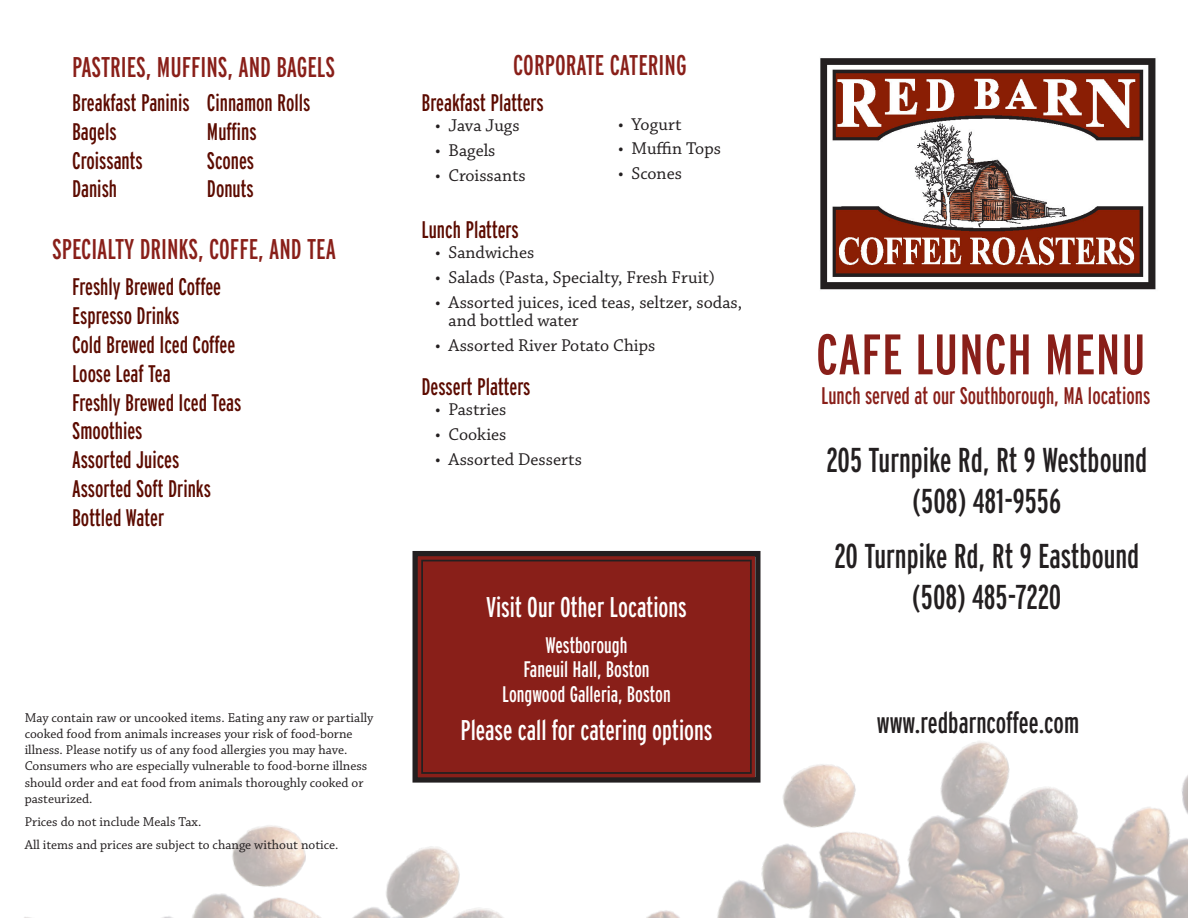
<style>
.page{position:relative;width:1188px;height:918px;background:#fff}
.page>*{position:absolute;margin:0;border:0;box-sizing:border-box;transform-origin:0 0}
.t1{font:extra-condensed 57px "Interstate";letter-spacing:.01em;color:#891f19;scale:1.08 1}
.directions{font:extra-condensed 34.5px "Interstate";color:#231f20}
.directions-2{font:extra-condensed 30px "Interstate";color:#231f20}
.t2{font:extra-condensed 28.5px "Interstate";color:#891f19}
.directions-3{font:extra-condensed 28.5px "Interstate";color:#fff}
.menu_item{font:extra-condensed 28.5px "Interstate";color:#fff}
.menu_item-2{font:extra-condensed 24px "Interstate";color:#5c0b00}
.directions-4{font:extra-condensed 24px "Interstate";color:#891f19}
.directions-5{font:extra-condensed 22.5px "Interstate";color:#fff}
.t3{font:18px/18px "Chaparral Pro";color:#231f20}
.item_description{font:13.5px/16.2px "Chaparral Pro";color:#231f20}
</style>
<div class="page">
<img style="left:752px;top:741px;width:436px;height:177px">
<img style="left:24px;top:825px;width:728px;height:93px">
<img style="left:820px;top:58px;width:336px;height:232px">
<svg style="left:412px;top:551px;width:351px;height:234px;background:#83231e"></svg>
<div style="left:421px;top:560px;width:331px;height:214px;border:2px solid #231f20"></div>
<p class="t2" style="left:72px;top:51px;width:265px">PASTRIES, MUFFINS, AND BAGELS</p>
<p class="menu_item-2" style="left:72px;top:89px;width:119px">Breakfast Paninis</p>
<p class="menu_item-2" style="left:72px;top:118px;width:46px">Bagels</p>
<p class="menu_item-2" style="left:72px;top:147px;width:72px">Croissants</p>
<p class="menu_item-2" style="left:72px;top:176px;width:47px">Danish</p>
<p class="menu_item-2" style="left:207px;top:89px;width:105px">Cinnamon Rolls</p>
<p class="menu_item-2" style="left:207px;top:118px;width:51px">Muffins</p>
<p class="menu_item-2" style="left:207px;top:147px;width:49px">Scones</p>
<p class="menu_item-2" style="left:207px;top:176px;width:48px">Donuts</p>
<p class="t2" style="left:52px;top:234px;width:285px">SPECIALTY DRINKS, COFFE, AND TEA</p>
<p class="menu_item-2" style="left:72px;top:274px;width:151px">Freshly Brewed Coffee</p>
<p class="menu_item-2" style="left:72px;top:302px;width:109px">Espresso Drinks</p>
<p class="menu_item-2" style="left:72px;top:331px;width:165px">Cold Brewed Iced Coffee</p>
<p class="menu_item-2" style="left:72px;top:360px;width:100px">Loose Leaf Tea</p>
<p class="menu_item-2" style="left:72px;top:389px;width:171px">Freshly Brewed Iced Teas</p>
<p class="menu_item-2" style="left:72px;top:418px;width:72px">Smoothies</p>
<p class="menu_item-2" style="left:72px;top:446px;width:109px">Assorted Juices</p>
<p class="menu_item-2" style="left:72px;top:475px;width:140px">Assorted Soft Drinks</p>
<p class="menu_item-2" style="left:72px;top:504px;width:94px">Bottled Water</p>
<p class="item_description" style="left:25px;top:710px;width:350px">May contain raw or uncooked items. Eating any raw or partially cooked food from animals increases your risk of food-borne illness. Please notify us of any food allergies you may have.<br>Consumers who are especially vulnerable to food-borne illness should order and eat food from animals thoroughly cooked or pasteurized.</p>
<p class="item_description" style="left:25px;top:814px;width:178px">Prices do not include Meals Tax.</p>
<p class="item_description" style="left:25px;top:837px;width:315px">All items and prices are subject to change without notice.</p>
<p class="t2" style="left:513px;top:49px;width:175px">CORPORATE CATERING</p>
<p class="menu_item-2" style="left:422px;top:89px;width:124px">Breakfast Platters</p>
<p class="t3" style="left:435px;top:117px;width:86px">• Java Jugs</p>
<p class="t3" style="left:435px;top:142px;width:62px">• Bagels</p>
<p class="t3" style="left:435px;top:167px;width:92px">• Croissants</p>
<p class="t3" style="left:618px;top:116px;width:65px">• Yogurt</p>
<p class="t3" style="left:618px;top:140px;width:104px">• Muffin Tops</p>
<p class="t3" style="left:618px;top:165px;width:65px">• Scones</p>
<p class="menu_item-2" style="left:422px;top:216px;width:99px">Lunch Platters</p>
<p class="t3" style="left:435px;top:244px;width:101px">• Sandwiches</p>
<p class="t3" style="left:435px;top:269px;width:281px">• Salads (Pasta, Specialty, Fresh Fruit)</p>
<p class="t3" style="left:448px;top:294px;width:295px;text-indent:-14px">• Assorted juices, iced teas, seltzer, sodas, and bottled water</p>
<p class="t3" style="left:435px;top:337px;width:222px">• Assorted River Potato Chips</p>
<p class="menu_item-2" style="left:422px;top:373px;width:111px">Dessert Platters</p>
<p class="t3" style="left:435px;top:401px;width:73px">• Pastries</p>
<p class="t3" style="left:435px;top:426px;width:73px">• Cookies</p>
<p class="t3" style="left:435px;top:451px;width:148px">• Assorted Desserts</p>
<p class="menu_item" style="left:486px;top:591px;width:202px">Visit Our Other Locations</p>
<p class="directions-5" style="left:546px;top:632px;width:83px">Westborough</p>
<p class="directions-5" style="left:523px;top:657px;width:128px">Faneuil Hall, Boston</p>
<p class="directions-5" style="left:502px;top:681px;width:170px">Longwood Galleria, Boston</p>
<p class="directions-3" style="left:460px;top:714px;width:254px">Please call for catering options</p>
<p class="t1" style="left:816px;top:323px;width:307px">CAFE LUNCH MENU</p>
<p class="directions-4" style="left:821px;top:383px;width:331px">Lunch served at our Southborough, MA locations</p>
<p class="directions" style="left:826px;top:440px;width:322px">205 Turnpike Rd, Rt 9 Westbound</p>
<p class="directions" style="left:913px;top:482px;width:150px">(508) 481-9556</p>
<p class="directions" style="left:834px;top:537px;width:306px">20 Turnpike Rd, Rt 9 Eastbound</p>
<p class="directions" style="left:912px;top:578px;width:151px">(508) 485-7220</p>
<p class="directions-2" style="left:877px;top:706px;width:204px">www.redbarncoffee.com</p>
</div>
